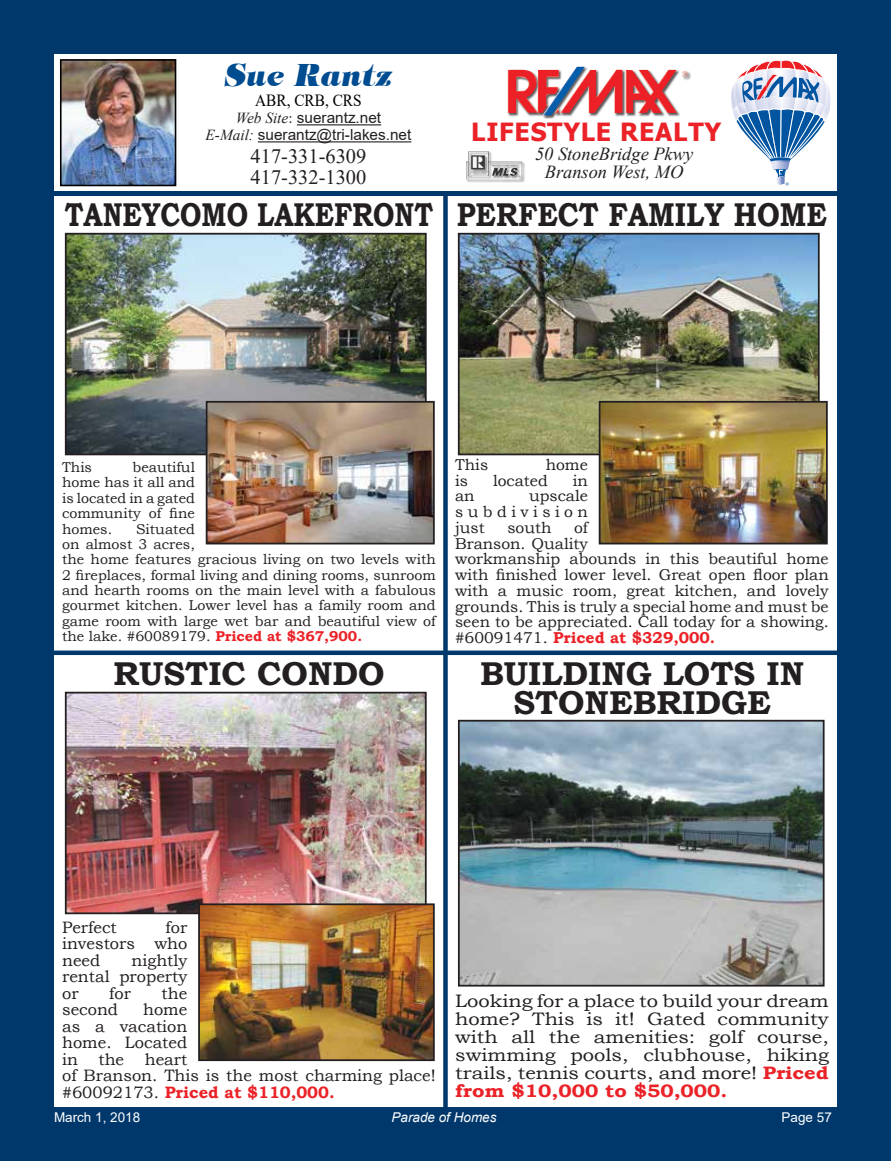
<style>
.page{position:relative;width:891px;height:1161px;background:#00386c}
.page>*{position:absolute;margin:0;border:0;box-sizing:border-box;transform-origin:0 0}
.t1{font:700 33px/28.5px "Bookman Old Style";color:#231f20;text-align:center}
.t2{font:700 33px "Bookman Old Style";color:#231f20;scale:.81 1}
.t3{font:700 33px "Bookman Old Style";color:#231f20;scale:.86 1}
.t4{font:30.6px "Timpani Heavy";color:#004c91;scale:.9 1}
.t5{font:700 25.05px "Tahoma";letter-spacing:.03em;color:#eb2227}
.t6{font:20.4px/21.3px "Times New Roman";color:#231f20}
.t7{font:italic 18.3px/18.3px "Times New Roman";color:#231f20;text-align:center}
.t8{font:18px/18px "Bookman Old Style";color:#231f20;text-align:justify;scale:1.12 1}
.t9{font:17.1px "Times New Roman";color:#000002;scale:.9 1}
.t10{font:16.5px/16.5px "Bookman Old Style";color:#231f20;text-align:justify}
.t11{font:15.75px/15.8px "Bookman Old Style";color:#231f20;text-align:justify}
.t12{font:15.3px/17px "Arial";color:#231f20;text-align:center}
.t13{font:14.25px/15.5px "Bookman Old Style";color:#231f20;text-align:justify}
.t14{font:13.5px "Arial";color:#fff}
.t15{font:italic 13.5px "Arial";color:#fff}
.s1{font-family:"Times New Roman";font-style:italic}
.s2{font-family:"Times New Roman"}
.s3{font-weight:700;color:#eb2227}
</style>
<div class="page">
<div style="left:54px;top:54px;width:783px;height:136px;background:#fff"></div>
<div style="left:466px;top:151px;width:60px;height:31px;background:#231f20;opacity:.55"></div>
<img style="left:466px;top:151px;width:56px;height:28px">
<svg style="left:731px;top:60px;width:100px;height:126px"></svg>
<hr style="left:297px;top:124px;width:84px;height:1px;background:#231f20">
<hr style="left:258px;top:141px;width:153px;height:1px;background:#231f20">
<img style="left:63px;top:62px;width:110px;height:121px">
<div style="left:60px;top:59px;width:116px;height:127px;border:2px solid #000002"></div>
<div style="left:508px;top:66px;width:183px;height:53px;background:#231f20;opacity:.75"></div>
<img style="left:508px;top:67px;width:180px;height:48px">
<div style="left:54px;top:197px;width:783px;height:910px;background:#fff"></div>
<hr style="left:54px;top:651px;width:783px;height:4px;background:#00386c">
<img style="left:68px;top:695px;width:356px;height:216px">
<div style="left:65px;top:692px;width:362px;height:222px;border:2px solid #231f20"></div>
<img style="left:201px;top:906px;width:231px;height:152px">
<div style="left:198px;top:903px;width:237px;height:158px;border:2px solid #231f20"></div>
<div style="left:443px;top:193px;width:5px;height:914px;background:#00386c"></div>
<img style="left:461px;top:723px;width:361px;height:261px">
<div style="left:458px;top:720px;width:367px;height:267px;border:2px solid #231f20"></div>
<img style="left:68px;top:236px;width:356px;height:216px">
<div style="left:65px;top:233px;width:362px;height:222px;border:2px solid #231f20"></div>
<img style="left:209px;top:404px;width:223px;height:137px">
<div style="left:206px;top:401px;width:229px;height:143px;border:2px solid #231f20"></div>
<img style="left:461px;top:236px;width:356px;height:216px">
<div style="left:458px;top:233px;width:362px;height:222px;border:2px solid #231f20"></div>
<img style="left:602px;top:404px;width:223px;height:137px">
<div style="left:599px;top:401px;width:229px;height:143px;border:2px solid #231f20"></div>
<h2 class="t4" style="left:224px;top:56px;width:189px">Sue Rantz</h2>
<p class="t9" style="left:255px;top:88px;width:120px">ABR, CRB, CRS</p>
<p class="t12" style="left:206px;top:109px;width:207px"><span class="s1">Web Site</span><span class="s2">:</span> suerantz.net<br><span class="s1">E-Mail:</span> suerantz@tri-lakes.net</p>
<h3 class="t6" style="left:251px;top:145px;width:117px">417-331-6309<br>417-332-1300</h3>
<p class="t7" style="left:535px;top:144px;width:160px">50 StoneBridge Pkwy<br>Branson West, MO</p>
<h3 class="t5" style="left:471px;top:114px;width:251px">LIFESTYLE REALTY</h3>
<h1 class="t2" style="left:65px;top:191px;width:456px">TANEYCOMO LAKEFRONT</h1>
<h1 class="t3" style="left:457px;top:191px;width:432px">PERFECT FAMILY HOME</h1>
<p class="t13" style="left:62px;top:460px;width:31px">This</p>
<p class="t13" style="left:62px;top:460px;width:134px;text-indent:70px">beautiful home has it all and is located in a gated community of fine homes.</p>
<p class="t13" style="left:62px;top:521px;width:375px;text-align:left;text-indent:74px">Situated<br>on almost 3 acres,<br>the home features gracious living on two levels with 2 fireplaces, formal living and dining rooms, sunroom and hearth rooms on the main level with a fabulous gourmet kitchen. Lower level has a family room and game room with large wet bar and beautiful view of the lake. #60089179. <span class="s3">PRICED AT $367,900.</span></p>
<h1 class="t1" style="left:113px;top:659px;width:273px">RUSTIC CONDO</h1>
<p class="t11" style="left:455px;top:457px;width:35px">This</p>
<p class="t11" style="left:546px;top:457px;width:44px">home</p>
<p class="t11" style="left:455px;top:473px;width:14px">is</p>
<p class="t11" style="left:493px;top:473px;width:56px">located</p>
<p class="t11" style="left:573px;top:473px;width:17px">in</p>
<p class="t11" style="left:455px;top:488px;width:21px">an</p>
<p class="t11" style="left:455px;top:488px;width:134px;text-indent:74px">upscale subdivision just</p>
<p class="t11" style="left:455px;top:520px;width:375px;text-align:left;text-indent:119px">of<br>Branson. Quality<br>workmanship abounds in this beautiful home with finished lower level. Great open floor plan with a music room, great kitchen, and lovely grounds. This is truly a special home and must be seen to be appreciated. Call today for a showing. #60091471. <span class="s3">PRICED AT $329,000.</span></p>
<p class="t11" style="left:507px;top:520px;width:46px">south</p>
<h1 class="t1" style="left:480px;top:659px;width:326px">BUILDING LOTS IN<br>STONEBRIDGE</h1>
<p class="t10" style="left:62px;top:919px;width:127px;text-indent:103px">for investors who need</p>
<p class="t10" style="left:62px;top:919px;width:56px">Perfect</p>
<p class="t10" style="left:62px;top:952px;width:127px;text-indent:69px">nightly rental property or</p>
<p class="t10" style="left:109px;top:985px;width:23px">for</p>
<p class="t10" style="left:162px;top:985px;width:27px">the</p>
<p class="t10" style="left:62px;top:1001px;width:58px">second</p>
<p class="t10" style="left:62px;top:1001px;width:375px;text-align:left;text-indent:81px">home<br>as a vacation<br>home. Located<br>in the heart<br>of Branson. This is the most charming place! #60092173. <span class="s3">PRICED AT $110,000.</span></p>
<p class="t8" style="left:455px;top:992px;width:335px">Looking for a place to build your dream home? This is it! Gated community with all the amenities: golf course, swimming pools, clubhouse, hiking trails, tennis courts, and more! <span class="s3">PRICED FROM $10,000 TO $50,000.</span></p>
<p class="t14" style="left:54px;top:1108px;width:88px">March 1, 2018</p>
<p class="t15" style="left:392px;top:1109px;width:107px">Parade of Homes</p>
<p class="t14" style="left:782px;top:1108px;width:52px">Page 57</p>
</div>
